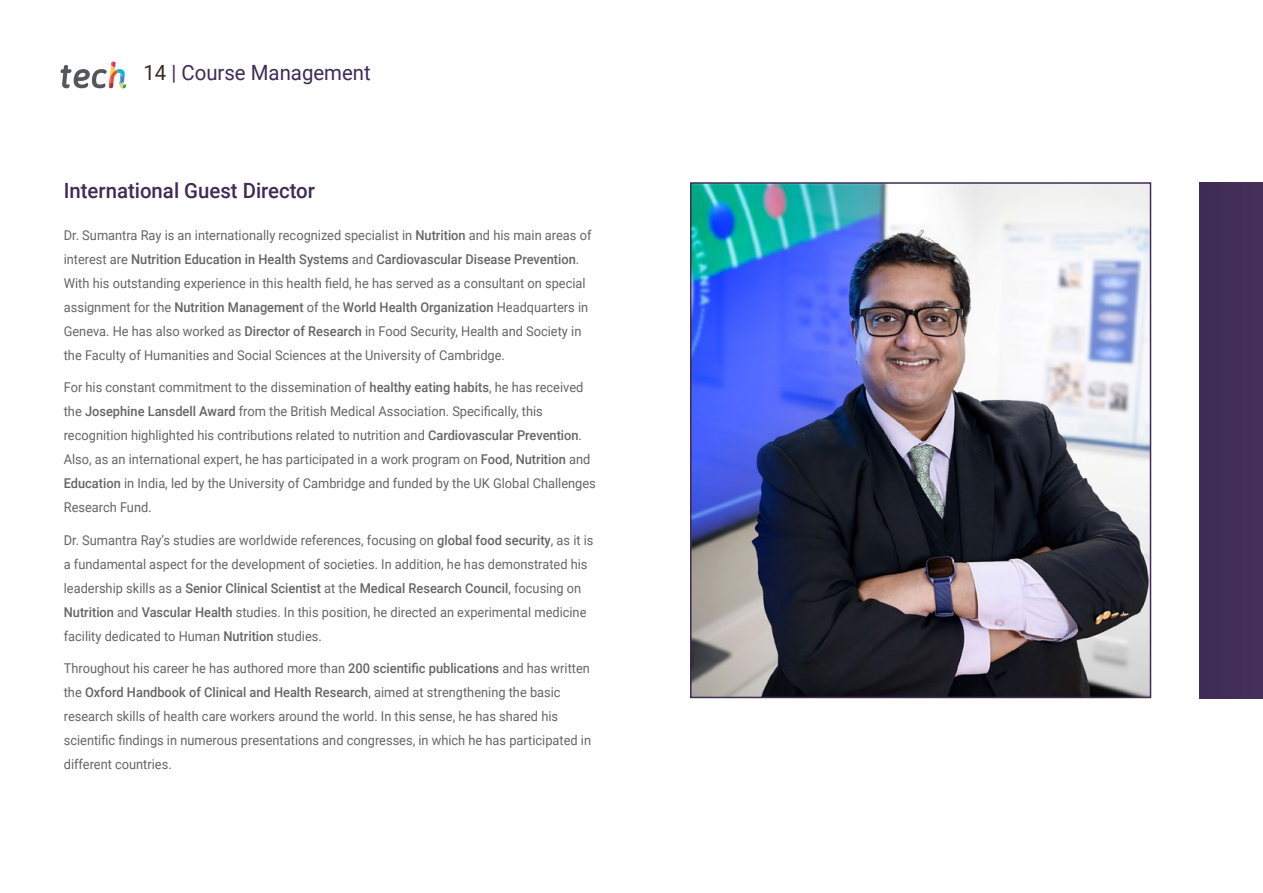
<style>
.page{position:relative;width:1263px;height:893px;background:#fff}
.page>*{position:absolute;margin:0;border:0;box-sizing:border-box;transform-origin:0 0}
.t1{font:500 21px "Roboto";color:#3e2b56}
.t2{font:21px "Roboto";color:#3e2b56}
.t3{font:13.5px/24px "Roboto";color:#656565;scale:.95 1}
.s1{color:#312e20}
.s2{font-weight:500}
</style>
<div class="page">
<div style="left:1199px;top:182px;width:64px;height:516px;background:#412e58"></div>
<img style="left:693px;top:185px;width:455px;height:510px">
<div style="left:690px;top:182px;width:461px;height:516px;border:2px solid #3e2b56"></div>
<svg style="left:61px;top:62px;width:65px;height:27px"></svg>
<h1 class="t2" style="left:144px;top:57px;width:229px"><span class="s1">14</span> | Course Management</h1>
<h1 class="t1" style="left:64px;top:176px;width:253px">International Guest Director</h1>
<p class="t3" style="left:64px;top:222px;width:557px">Dr. Sumantra Ray is an internationally recognized specialist in <span class="s2">Nutrition</span> and his main areas of interest are <span class="s2">Nutrition Education in Health Systems</span> and <span class="s2">Cardiovascular Disease Prevention</span>.<br>With his outstanding experience in this health field, he has served as a consultant on special assignment for the <span class="s2">Nutrition Management</span> of the <span class="s2">World Health Organization</span> Headquarters in Geneva. He has also worked as <span class="s2">Director of Research</span> in Food Security, Health and Society in the Faculty of Humanities and Social Sciences at the University of Cambridge.</p>
<p class="t3" style="left:64px;top:375px;width:561px">For his constant commitment to the dissemination of <span class="s2">healthy eating habits</span>, he has received the <span class="s2">Josephine Lansdell Award</span> from the British Medical Association. Specifically, this recognition highlighted his contributions related to nutrition and <span class="s2">Cardiovascular Prevention</span>.<br>Also, as an international expert, he has participated in a work program on <span class="s2">Food, Nutrition</span> and <span class="s2">Education</span> in India, led by the University of Cambridge and funded by the UK Global Challenges Research Fund.</p>
<p class="t3" style="left:64px;top:527px;width:559px">Dr. Sumantra Ray’s studies are worldwide references, focusing on <span class="s2">global food security</span>, as it is a fundamental aspect for the development of societies. In addition, he has demonstrated his leadership skills as a <span class="s2">Senior Clinical Scientist</span> at the <span class="s2">Medical Research Council</span>, focusing on <span class="s2">Nutrition</span> and <span class="s2">Vascular Health</span> studies. In this position, he directed an experimental medicine facility dedicated to Human <span class="s2">Nutrition</span> studies.</p>
<p class="t3" style="left:64px;top:656px;width:557px">Throughout his career he has authored more than <span class="s2">200 scientific publications</span> and has written the <span class="s2">Oxford Handbook of Clinical and Health Research</span>, aimed at strengthening the basic research skills of health care workers around the world. In this sense, he has shared his scientific findings in numerous presentations and congresses, in which he has participated in different countries.</p>
</div>
